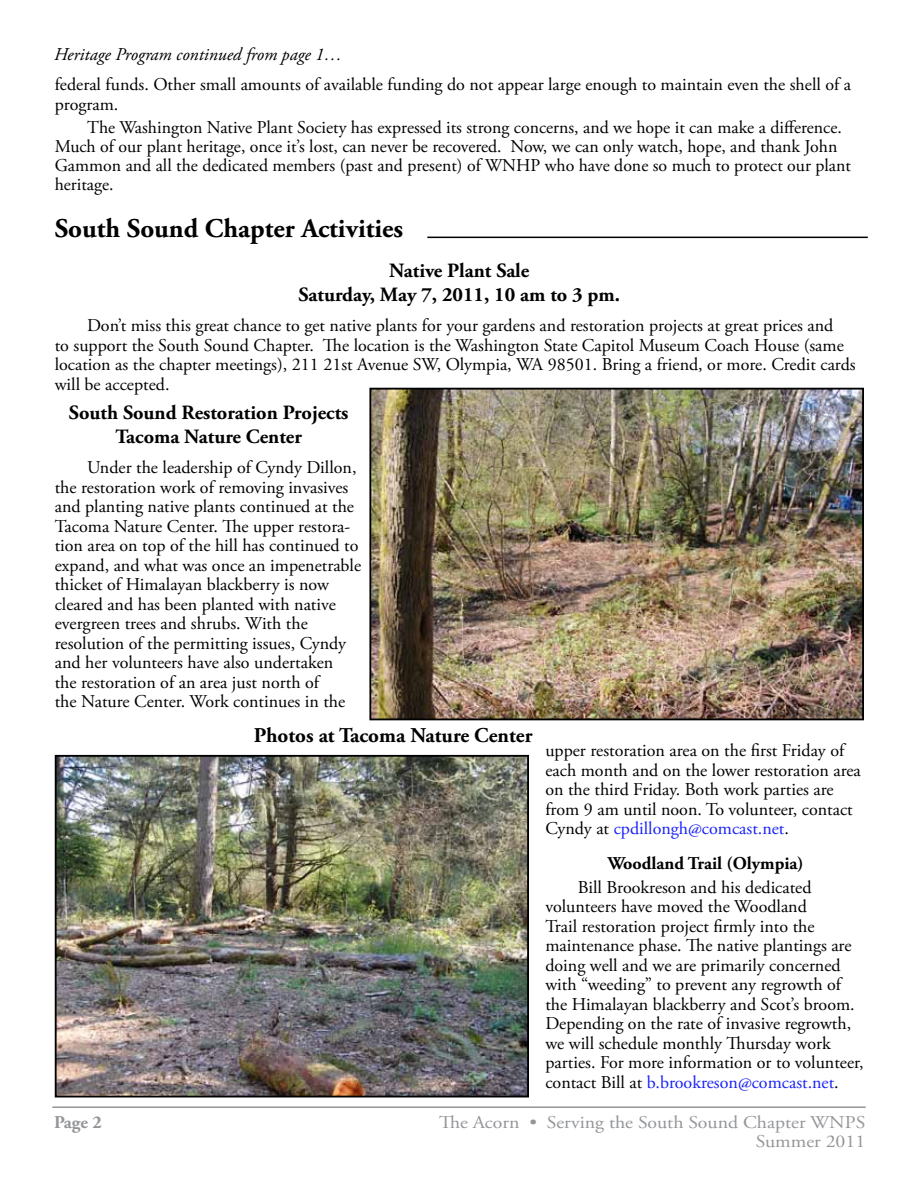
<style>
.page{position:relative;width:918px;height:1188px;background:#fff}
.page>*{position:absolute;margin:0;border:0;box-sizing:border-box;transform-origin:0 0}
.t1{font:700 27px "Adobe Garamond Pro";color:#000}
.t2{font:700 21px "Adobe Garamond Pro";color:#000}
.t3{font:700 20.25px/24.3px "Adobe Garamond Pro";color:#000;text-align:center}
.t4{font:18px/19.5px "Adobe Garamond Pro";color:#000}
.t5{font:18px/19.5px "Adobe Garamond Pro";color:#939598;text-align:right;scale:1.1 1}
.t6{font:italic 18px "Adobe Garamond Pro";color:#000}
.t7{font:700 18px "Adobe Garamond Pro";color:#000}
.t8{font:700 18px "Adobe Garamond Pro";color:#939598}
.s1{color:#1922fb}
</style>
<div class="page">
<hr style="left:52px;top:1106px;width:814px;height:2px;background:#939598">
<hr style="left:427px;top:237px;width:441px;height:1px;background:#000">
<img style="left:372px;top:391px;width:489px;height:326px">
<div style="left:369px;top:388px;width:495px;height:332px;border:2px solid #000"></div>
<img style="left:58px;top:758px;width:468px;height:336px">
<div style="left:55px;top:755px;width:474px;height:342px;border:2px solid #000"></div>
<p class="t6" style="left:54px;top:44px;width:290px">Heritage Program continued from page 1…</p>
<p class="t4" style="left:55px;top:76px;width:798px;line-height:19px">federal funds. Other small amounts of available funding do not appear large enough to maintain even the shell of a program.</p>
<p class="t4" style="left:55px;top:119px;width:798px;line-height:19px;text-indent:32px">The Washington Native Plant Society has expressed its strong concerns, and we hope it can make a difference.<br>Much of our plant heritage, once it’s lost, can never be recovered. Now, we can only watch, hope, and thank John Gammon and all the dedicated members (past and present) of WNHP who have done so much to protect our plant heritage.</p>
<h1 class="t1" style="left:55px;top:212px;width:350px">South Sound Chapter Activities</h1>
<p class="t3" style="left:299px;top:259px;width:323px">Native Plant Sale<br>Saturday, May 7, 2011, 10 am to 3 pm.</p>
<p class="t4" style="left:55px;top:317px;width:802px;text-indent:32px">Don’t miss this great chance to get native plants for your gardens and restoration projects at great prices and<br>to support the South Sound Chapter. The location is the Washington State Capitol Museum Coach House (same location as the chapter meetings), 211 21st Avenue SW, Olympia, WA 98501. Bring a friend, or more. Credit cards will be accepted.</p>
<p class="t3" style="left:69px;top:400px;width:281px">South Sound Restoration Projects<br>Tacoma Nature Center</p>
<p class="t4" style="left:55px;top:458px;width:308px;text-indent:32px">Under the leadership of Cyndy Dillon, the restoration work of removing invasives and planting native plants continued at the Tacoma Nature Center. The upper restora&shy;tion area on top of the hill has continued to expand, and what was once an impenetrable thicket of Himalayan blackberry is now cleared and has been planted with native evergreen trees and shrubs. With the resolution of the permitting issues, Cyndy and her volunteers have also undertaken<br>the restoration of an area just north of<br>the Nature Center. Work continues in the</p>
<p class="t4" style="left:545px;top:741px;width:317px">upper restoration area on the first Friday of each month and on the lower restoration area on the third Friday. Both work parties are from 9 am until noon. To volunteer, contact Cyndy at <span class="s1">cpdillongh@comcast.net</span>.</p>
<p class="t7" style="left:608px;top:853px;width:197px">Woodland Trail (Olympia)</p>
<p class="t4" style="left:545px;top:878px;width:320px;text-indent:32px">Bill Brookreson and his dedicated volunteers have moved the Woodland<br>Trail restoration project firmly into the maintenance phase. The native plantings are doing well and we are primarily concerned with “weeding” to prevent any regrowth of the Himalayan blackberry and Scot’s broom.<br>Depending on the rate of invasive regrowth, we will schedule monthly Thursday work parties. For more information or to volunteer, contact Bill at <span class="s1">b.brookreson@comcast.net</span>.</p>
<p class="t2" style="left:254px;top:723px;width:280px">Photos at Tacoma Nature Center</p>
<p class="t8" style="left:54px;top:1112px;width:49px">Page 2</p>
<p class="t5" style="left:439px;top:1113px;width:389px">The Acorn • Serving the South Sound Chapter WNPS<br>Summer 2011</p>
</div>
